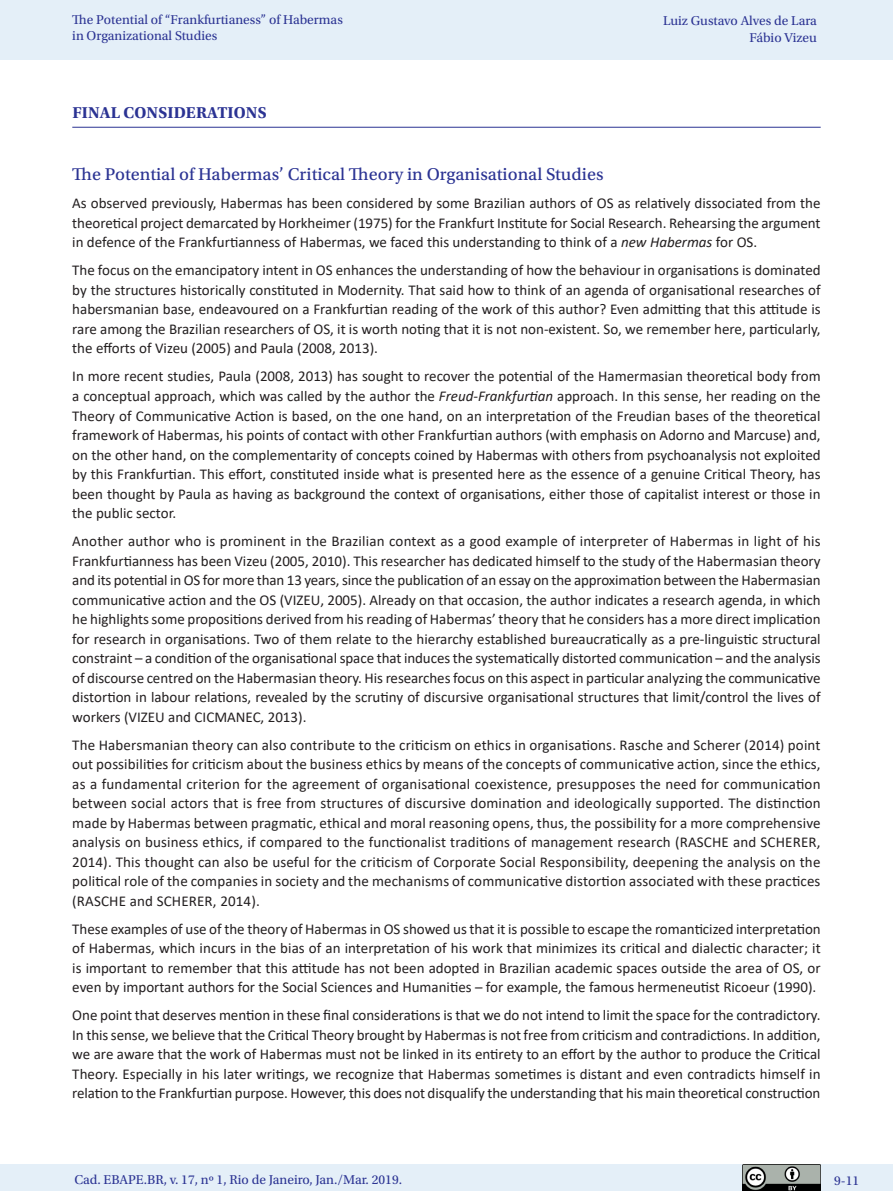
<style>
.page{position:relative;width:893px;height:1191px;background:#fff}
.page>*{position:absolute;margin:0;border:0;box-sizing:border-box;transform-origin:0 0}
._07_2_sub2{font:18px "Utopia Std Capt";color:#2b3393}
._07_1_sub_1{font:700 16.5px "Utopia Std";letter-spacing:.01em;color:#2b3393}
._06_0_texto{font:15px/19.5px "Calibri";color:#231f20;text-align:justify}
.t1{font:13.5px/16.5px "Utopia Std";color:#2b3393}
.s1{font-style:italic}
</style>
<div class="page">
<div style="left:0;top:0;width:893px;height:60px;background:#e4eff8"></div>
<div style="left:0;top:1164px;width:893px;height:27px;background:#e4eff8"></div>
<img style="left:743px;top:1164px;width:78px;height:27px">
<hr style="left:72px;top:127px;width:749px;height:1px;background:#2b3393">
<p class="t1" style="left:72px;top:11px;width:272px">The Potential of “Frankfurtianess” of Habermas in Organizational Studies</p>
<p class="t1" style="left:663px;top:13px;width:155px;text-align:right">Luiz Gustavo Alves de Lara<br>Fábio Vizeu</p>
<p class="_07_1_sub_1" style="left:72px;top:103px;width:196px">FINAL CONSIDERATIONS</p>
<p class="_07_2_sub2" style="left:72px;top:165px;width:533px">The Potential of Habermas’ Critical Theory in Organisational Studies</p>
<p class="_06_0_texto" style="left:72px;top:193px;width:750px">As observed previously, Habermas has been considered by some Brazilian authors of OS as relatively dissociated from the theoretical project demarcated by Horkheimer (1975) for the Frankfurt Institute for Social Research. Rehearsing the argument in defence of the Frankfurtianness of Habermas, we faced this understanding to think of a <span class="s1">new Habermas</span> for OS.</p>
<p class="_06_0_texto" style="left:72px;top:260px;width:750px">The focus on the emancipatory intent in OS enhances the understanding of how the behaviour in organisations is dominated by the structures historically constituted in Modernity. That said how to think of an agenda of organisational researches of habersmanian base, endeavoured on a Frankfurtian reading of the work of this author? Even admitting that this attitude is rare among the Brazilian researchers of OS, it is worth noting that it is not non-existent. So, we remember here, particularly, the efforts of Vizeu (2005) and Paula (2008, 2013).</p>
<p class="_06_0_texto" style="left:72px;top:366px;width:750px">In more recent studies, Paula (2008, 2013) has sought to recover the potential of the Hamermasian theoretical body from a conceptual approach, which was called by the author the <span class="s1">Freud-Frankfurtian</span> approach. In this sense, her reading on the Theory of Communicative Action is based, on the one hand, on an interpretation of the Freudian bases of the theoretical framework of Habermas, his points of contact with other Frankfurtian authors (with emphasis on Adorno and Marcuse) and, on the other hand, on the complementarity of concepts coined by Habermas with others from psychoanalysis not exploited by this Frankfurtian. This effort, constituted inside what is presented here as the essence of a genuine Critical Theory, has been thought by Paula as having as background the context of organisations, either those of capitalist interest or those in the public sector.</p>
<p class="_06_0_texto" style="left:72px;top:531px;width:750px">Another author who is prominent in the Brazilian context as a good example of interpreter of Habermas in light of his Frankfurtianness has been Vizeu (2005, 2010). This researcher has dedicated himself to the study of the Habermasian theory and its potential in OS for more than 13 years, since the publication of an essay on the approximation between the Habermasian communicative action and the OS (VIZEU, 2005). Already on that occasion, the author indicates a research agenda, in which he highlights some propositions derived from his reading of Habermas’ theory that he considers has a more direct implication for research in organisations. Two of them relate to the hierarchy established bureaucratically as a pre-linguistic structural constraint – a condition of the organisational space that induces the systematically distorted communication – and the analysis of discourse centred on the Habermasian theory. His researches focus on this aspect in particular analyzing the communicative distortion in labour relations, revealed by the scrutiny of discursive organisational structures that limit/control the lives of workers (VIZEU and CICMANEC, 2013).</p>
<p class="_06_0_texto" style="left:72px;top:734px;width:750px">The Habersmanian theory can also contribute to the criticism on ethics in organisations. Rasche and Scherer (2014) point out possibilities for criticism about the business ethics by means of the concepts of communicative action, since the ethics, as a fundamental criterion for the agreement of organisational coexistence, presupposes the need for communication between social actors that is free from structures of discursive domination and ideologically supported. The distinction made by Habermas between pragmatic, ethical and moral reasoning opens, thus, the possibility for a more comprehensive analysis on business ethics, if compared to the functionalist traditions of management research (RASCHE and SCHERER, 2014). This thought can also be useful for the criticism of Corporate Social Responsibility, deepening the analysis on the political role of the companies in society and the mechanisms of communicative distortion associated with these practices (RASCHE and SCHERER, 2014).</p>
<p class="_06_0_texto" style="left:72px;top:918px;width:750px">These examples of use of the theory of Habermas in OS showed us that it is possible to escape the romanticized interpretation of Habermas, which incurs in the bias of an interpretation of his work that minimizes its critical and dialectic character; it is important to remember that this attitude has not been adopted in Brazilian academic spaces outside the area of OS, or even by important authors for the Social Sciences and Humanities – for example, the famous hermeneutist Ricoeur (1990).</p>
<p class="_06_0_texto" style="left:72px;top:1005px;width:750px">One point that deserves mention in these final considerations is that we do not intend to limit the space for the contradictory.<br>In this sense, we believe that the Critical Theory brought by Habermas is not free from criticism and contradictions. In addition, we are aware that the work of Habermas must not be linked in its entirety to an effort by the author to produce the Critical Theory. Especially in his later writings, we recognize that Habermas sometimes is distant and even contradicts himself in relation to the Frankfurtian purpose. However, this does not disqualify the understanding that his main theoretical construction</p>
<p class="t1" style="left:74px;top:1171px;width:329px">Cad. EBAPE.BR, v. 17, nº 1, Rio de Janeiro, Jan./Mar. 2019.</p>
<p class="t1" style="left:834px;top:1172px;width:27px">9-11</p>
</div>
